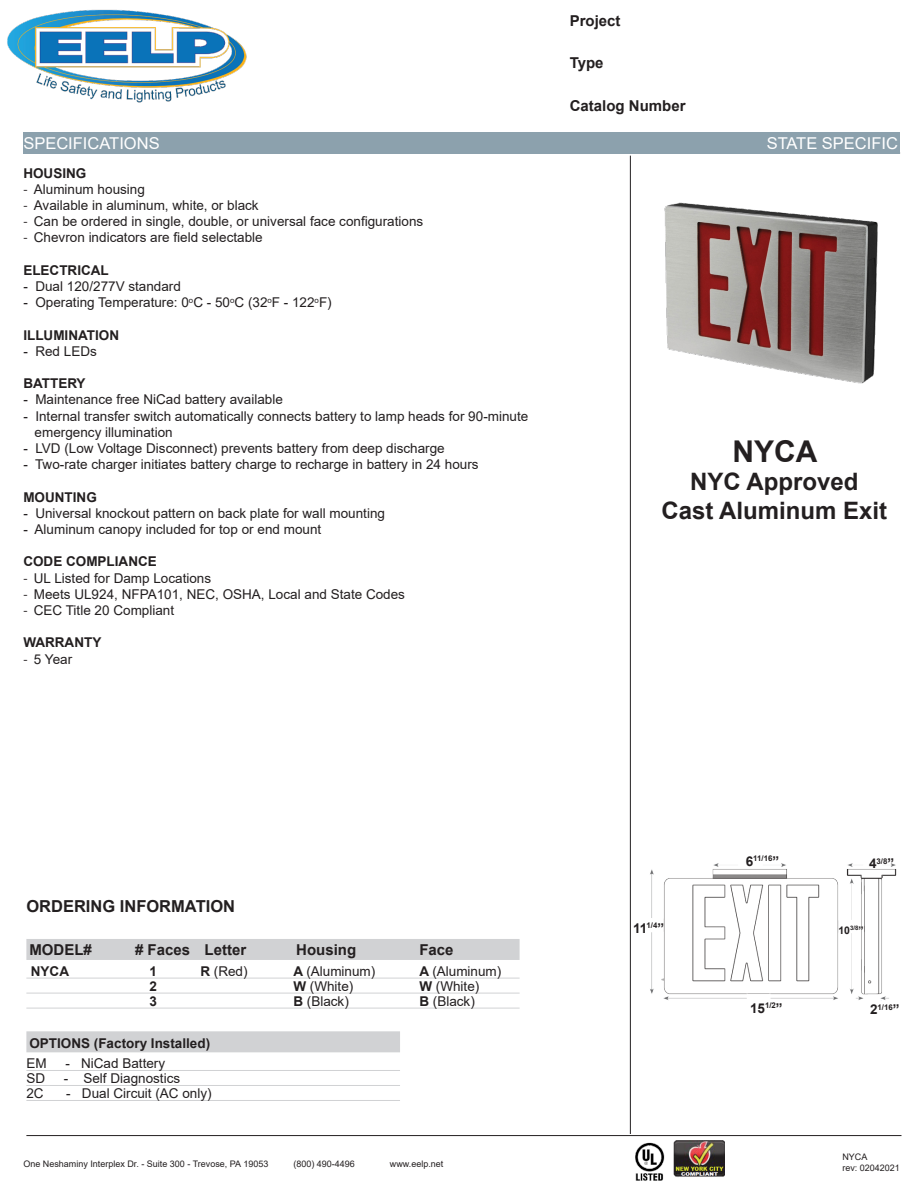
<style>
.page{position:relative;width:918px;height:1188px;background:#fff}
.page>*{position:absolute;margin:0;border:0;box-sizing:border-box;transform-origin:0 0}
.t1{font:700 30px "Arial";color:#231f20}
.t2{font:700 24px "Arial";color:#231f20}
.t3{font:700 16.5px "Arial";color:#231f20}
.t4{font:16.35px "Arial";color:#fff}
.Table_Headings{font:700 15px "Arial";color:#231f20}
.ParagraphText{font:13.5px "Arial";color:#231f20}
.OrderingInfoDescript{font:13.5px "Arial";color:#231f20}
.ParagraphText-2{font:700 13.5px "Arial";color:#231f20}
.Table_Headings-2{font:700 13.5px "Arial";color:#231f20}
.OrderingInfoDescript-2{font:700 13.5px "Arial";color:#231f20}
.t5{font:700 10.5px "Arial";color:#231f20}
.t6{font:9px "Arial";color:#231f20}
.t7{font:700 7.8px "Arial";color:#231f20}
.s1{font-family:"Myriad Pro"}
.s2{font-size:13.5px}
.s3{font-weight:700}
</style>
<div class="page">
<img style="left:650px;top:863px;width:247px;height:138px">
<hr style="left:630px;top:156px;width:1px;height:978px;background:#231f20">
<div style="left:23px;top:133px;width:877px;height:21px;background:#8ca1ad"></div>
<hr style="left:26px;top:1135px;width:876px;height:1px;background:#231f20">
<img style="left:7px;top:9px;width:240px;height:94px">
<div style="left:26px;top:1031px;width:374px;height:21px;background:#d1d2d4"></div>
<hr style="left:26px;top:1070px;width:374px;height:1px;background:#d1d2d4">
<hr style="left:26px;top:1085px;width:374px;height:1px;background:#d1d2d4">
<hr style="left:26px;top:1100px;width:374px;height:1px;background:#d1d2d4">
<div style="left:26px;top:939px;width:494px;height:21px;background:#d1d2d4"></div>
<hr style="left:26px;top:978px;width:494px;height:1px;background:#d1d2d4">
<hr style="left:26px;top:993px;width:494px;height:1px;background:#d1d2d4">
<hr style="left:26px;top:1008px;width:494px;height:1px;background:#d1d2d4">
<img style="left:664px;top:202px;width:214px;height:181px">
<img style="left:673px;top:1140px;width:52px;height:37px">
<img style="left:635px;top:1142px;width:30px;height:39px">
<p class="Table_Headings" style="left:570px;top:10px;width:52px">Project</p>
<p class="Table_Headings" style="left:570px;top:52px;width:35px">Type</p>
<p class="Table_Headings" style="left:570px;top:95px;width:117px">Catalog Number</p>
<p class="t4" style="left:23px;top:132px;width:138px">SPECIFICATIONS</p>
<p class="t4" style="left:767px;top:132px;width:133px">STATE SPECIFIC</p>
<p class="ParagraphText-2" style="left:23px;top:163px;width:65px">HOUSING</p>
<p class="ParagraphText" style="left:23px;top:180px;width:123px"><span class="s1">-</span> Aluminum housing</p>
<p class="ParagraphText" style="left:23px;top:196px;width:237px"><span class="s1">-</span> Available in aluminum, white, or black</p>
<p class="ParagraphText" style="left:23px;top:212px;width:401px"><span class="s1">-</span> Can be ordered in single, double, or universal face configurations</p>
<p class="ParagraphText" style="left:23px;top:228px;width:241px"><span class="s1">-</span> Chevron indicators are field selectable</p>
<p class="ParagraphText-2" style="left:23px;top:261px;width:87px">ELECTRICAL</p>
<p class="ParagraphText" style="left:23px;top:277px;width:159px">- Dual 120/277V standard</p>
<p class="ParagraphText" style="left:23px;top:293px;width:310px">- Operating Temperature: 0<sup>o</sup>C - 50<sup>o</sup>C (32<sup>o</sup>F - 122<sup>o</sup>F)</p>
<p class="ParagraphText-2" style="left:23px;top:325px;width:97px">ILLUMINATION</p>
<p class="ParagraphText" style="left:23px;top:342px;width:75px">- Red LEDs</p>
<p class="ParagraphText-2" style="left:23px;top:374px;width:64px">BATTERY</p>
<p class="ParagraphText" style="left:23px;top:390px;width:261px">- Maintenance free NiCad battery available</p>
<p class="ParagraphText" style="left:23px;top:407px;width:506px">- Internal transfer switch automatically connects battery to lamp heads for 90-minute</p>
<p class="ParagraphText" style="left:35px;top:423px;width:140px">emergency illumination</p>
<p class="ParagraphText" style="left:23px;top:439px;width:423px">- LVD (Low Voltage Disconnect) prevents battery from deep discharge</p>
<p class="ParagraphText" style="left:23px;top:455px;width:457px">- Two-rate charger initiates battery charge to recharge in battery in 24 hours</p>
<p class="ParagraphText-2" style="left:23px;top:487px;width:75px">MOUNTING</p>
<p class="ParagraphText" style="left:23px;top:504px;width:363px">- Universal knockout pattern on back plate for wall mounting</p>
<p class="ParagraphText" style="left:23px;top:520px;width:299px">- Aluminum canopy included for top or end mount</p>
<p class="ParagraphText-2" style="left:23px;top:552px;width:135px">CODE COMPLIANCE</p>
<p class="ParagraphText" style="left:23px;top:569px;width:189px"><span class="s1">-</span> UL Listed for Damp Locations</p>
<p class="ParagraphText" style="left:23px;top:585px;width:383px"><span class="s1">-</span> Meets UL924, NFPA101, NEC, OSHA, Local and State Codes</p>
<p class="ParagraphText" style="left:23px;top:601px;width:152px"><span class="s1">-</span> CEC Title 20 Compliant</p>
<p class="ParagraphText-2" style="left:23px;top:633px;width:79px">WARRANTY</p>
<p class="ParagraphText" style="left:23px;top:650px;width:50px"><span class="s1">-</span> 5 Year</p>
<p class="t3" style="left:26px;top:895px;width:210px">ORDERING INFORMATION</p>
<p class="t1" style="left:732px;top:430px;width:86px">NYCA</p>
<p class="t2" style="left:690px;top:465px;width:170px">NYC Approved</p>
<p class="t2" style="left:661px;top:494px;width:227px">Cast Aluminum Exit</p>
<p class="Table_Headings-2" style="left:633px;top:919px;width:33px">11<sup>1/4</sup>”</p>
<p class="t7" style="left:746px;top:853px;width:35px"><span class="s2">6</span>11/16<span class="s2">”</span></p>
<p class="t7" style="left:869px;top:856px;width:27px"><span class="s2">4</span>3/8<span class="s2">”</span></p>
<p class="t5" style="left:838px;top:923px;width:27px">10<sup>3/8</sup>”</p>
<p class="Table_Headings" style="left:29px;top:939px;width:64px">MODEL#</p>
<p class="Table_Headings" style="left:135px;top:939px;width:113px"># Faces Letter</p>
<p class="Table_Headings" style="left:296px;top:939px;width:61px">Housing</p>
<p class="Table_Headings" style="left:419px;top:939px;width:36px">Face</p>
<p class="OrderingInfoDescript-2" style="left:31px;top:961px;width:40px">NYCA</p>
<p class="OrderingInfoDescript-2" style="left:149px;top:961px;width:9px">1</p>
<p class="OrderingInfoDescript" style="left:200px;top:962px;width:49px"><span class="s3">R</span> (Red)</p>
<p class="OrderingInfoDescript" style="left:293px;top:962px;width:84px"><span class="s3">A</span> (Aluminum)</p>
<p class="OrderingInfoDescript" style="left:419px;top:962px;width:83px"><span class="s3">A</span> (Aluminum)</p>
<p class="OrderingInfoDescript-2" style="left:149px;top:976px;width:9px">2</p>
<p class="OrderingInfoDescript" style="left:293px;top:977px;width:61px"><span class="s3">W</span> (White)</p>
<p class="OrderingInfoDescript" style="left:419px;top:977px;width:61px"><span class="s3">W</span> (White)</p>
<p class="OrderingInfoDescript-2" style="left:149px;top:991px;width:9px">3</p>
<p class="OrderingInfoDescript" style="left:293px;top:992px;width:57px"><span class="s3">B</span> (Black)</p>
<p class="OrderingInfoDescript" style="left:419px;top:992px;width:57px"><span class="s3">B</span> (Black)</p>
<p class="Table_Headings-2" style="left:750px;top:999px;width:34px">15<sup>1/2</sup>”</p>
<p class="Table_Headings-2" style="left:29px;top:1033px;width:182px">OPTIONS (Factory Installed)</p>
<p class="OrderingInfoDescript" style="left:26px;top:1054px;width:22px">EM</p>
<p class="OrderingInfoDescript" style="left:65px;top:1054px;width:101px">- NiCad Battery</p>
<p class="OrderingInfoDescript" style="left:26px;top:1069px;width:20px">SD</p>
<p class="OrderingInfoDescript" style="left:64px;top:1069px;width:118px">- Self Diagnostics</p>
<p class="OrderingInfoDescript" style="left:26px;top:1084px;width:19px">2C</p>
<p class="OrderingInfoDescript" style="left:66px;top:1084px;width:147px">- Dual Circuit (AC only)</p>
<p class="t6" style="left:23px;top:1158px;width:246px">One Neshaminy Interplex Dr. - Suite 300 - Trevose, PA 19053</p>
<p class="t6" style="left:293px;top:1158px;width:63px">(800) 490-4496</p>
<p class="t6" style="left:390px;top:1158px;width:55px">www.eelp.net</p>
<p class="t7" style="left:870px;top:1001px;width:31px"><span class="s2">2</span>1/16<span class="s2">”</span></p>
<p class="t6" style="left:842px;top:1151px;width:27px">NYCA</p>
<p class="t6" style="left:842px;top:1161px;width:59px">rev: 02042021</p>
</div>
